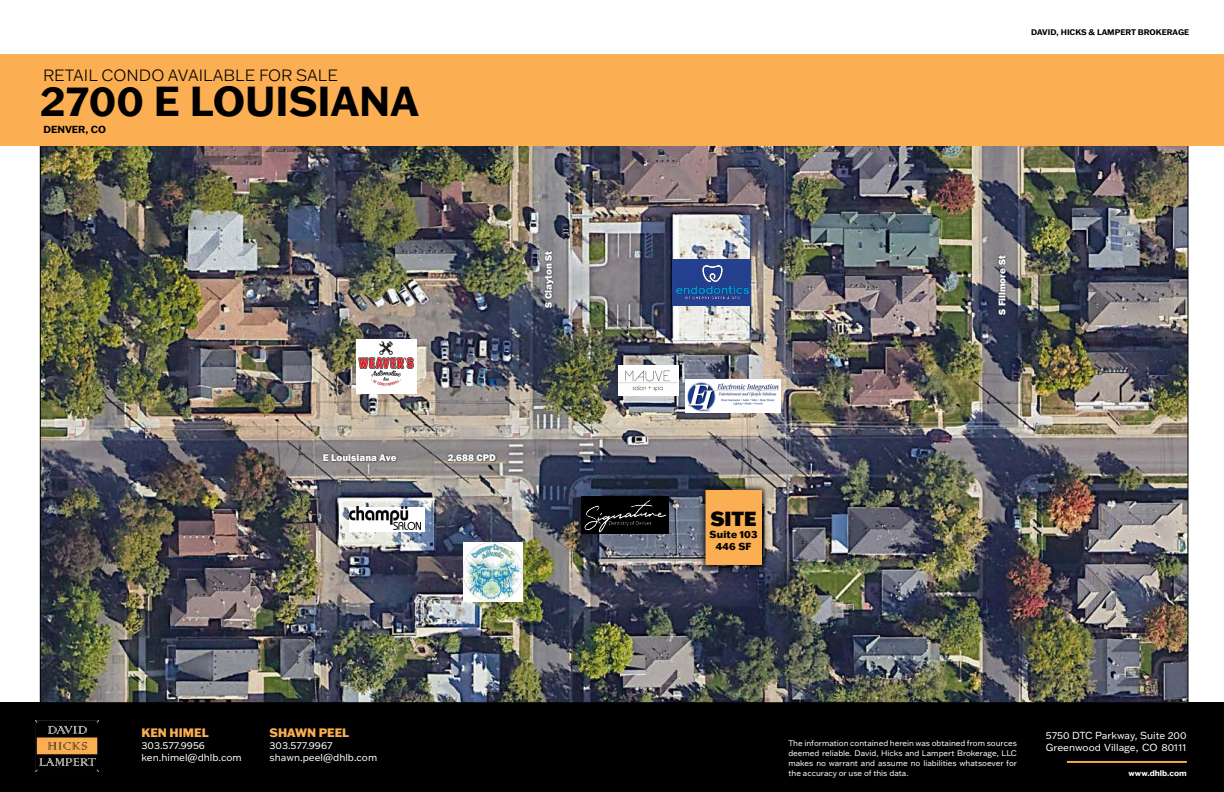
<style>
.page{position:relative;width:1224px;height:792px;background:#fff}
.page>*{position:absolute;margin:0;border:0;box-sizing:border-box;transform-origin:0 0}
.t1{font:700 41px "Franklin Gothic ATF";color:#000}
.t2{font:900 20px "Franklin Gothic ATF";color:#000}
.t3{font:300 16px "Franklin Gothic ATF";color:#000}
.t4{font:800 12px "Franklin Gothic ATF";color:#fbae52}
.t5{font:10px/12px "Franklin Gothic ATF";color:#fff}
.t6{font:800 10px "Franklin Gothic";color:#fff}
.t7{font:800 10px/12px "Franklin Gothic ATF";letter-spacing:.02em;color:#000;text-align:center}
.t8{font:700 10px "Franklin Gothic ATF";color:#000}
.t9{font:8px/10px "Franklin Gothic ATF";color:#fff;text-align:justify}
.t10{font:700 8px "Franklin Gothic ATF";color:#000}
.t11{font:700 8px "Franklin Gothic ATF";color:#fff}
</style>
<div class="page">
<div style="left:0;top:703px;width:1224px;height:89px;background:#000"></div>
<hr style="left:1067px;top:761px;width:120px;height:2px;background:#faa74a">
<img style="left:42px;top:147px;width:1144px;height:554px">
<div style="left:0;top:54px;width:1224px;height:91px;background:#fbae52"></div>
<img style="left:35px;top:720px;width:64px;height:51px">
<div style="left:446px;top:452px;width:52px;height:13px;background:#000;opacity:.75"></div>
<div style="left:321px;top:452px;width:77px;height:11px;background:#000;opacity:.75"></div>
<div style="left:543px;top:249px;width:12px;height:61px;background:#000;opacity:.75"></div>
<div style="left:997px;top:254px;width:10px;height:63px;background:#000;opacity:.75"></div>
<svg style="left:698px;top:483px;width:72px;height:89px;background:#5c5a5b"></svg>
<div style="left:706px;top:490px;width:56px;height:75px;background:#fbae52"></div>
<img style="left:463px;top:542px;width:59px;height:59px">
<div style="left:349px;top:507px;width:76px;height:25px;background:#fff"></div>
<img style="left:349px;top:507px;width:72px;height:22px">
<div style="left:357px;top:340px;width:60px;height:54px;background:#fff"></div>
<img style="left:358px;top:341px;width:56px;height:45px">
<div style="left:685px;top:379px;width:95px;height:34px;background:#fff"></div>
<img style="left:687px;top:382px;width:92px;height:30px">
<img style="left:618px;top:366px;width:61px;height:30px">
<div style="left:581px;top:496px;width:87px;height:38px;background:#000"></div>
<img style="left:584px;top:500px;width:82px;height:32px">
<div style="left:673px;top:259px;width:78px;height:47px;background:#25408f"></div>
<img style="left:677px;top:266px;width:71px;height:33px">
<h3 class="t3" style="left:43px;top:65px;width:296px">RETAIL CONDO AVAILABLE FOR SALE</h3>
<h1 class="t1" style="left:40px;top:74px;width:381px">2700 E LOUISIANA</h1>
<p class="t8" style="left:43px;top:122px;width:64px">DENVER, CO</p>
<p class="t10" style="left:1031px;top:27px;width:160px">DAVID, HICKS &amp; LAMPERT BROKERAGE</p>
<p class="t6" style="left:542px;top:308px;width:58px;rotate:-90deg">S Clayton St</p>
<p class="t6" style="left:996px;top:315px;width:61px;rotate:-90deg">S Fillmore St</p>
<p class="t6" style="left:323px;top:451px;width:75px">E Louisiana Ave</p>
<p class="t6" style="left:448px;top:451px;width:50px">2,688 CPD</p>
<h2 class="t2" style="left:710px;top:505px;width:48px">SITE</h2>
<p class="t7" style="left:710px;top:528px;width:49px">Suite 103<br>446 SF</p>
<h3 class="t4" style="left:270px;top:725px;width:81px">SHAWN PEEL</h3>
<p class="t5" style="left:270px;top:739px;width:109px">303.577.9967 shawn.peel@dhlb.com</p>
<h3 class="t4" style="left:142px;top:725px;width:69px">KEN HIMEL</h3>
<p class="t5" style="left:142px;top:739px;width:102px">303.577.9956 ken.himel@dhlb.com</p>
<p class="t5" style="left:1046px;top:729px;width:142px">5750 DTC Parkway, Suite 200<br>Greenwood Village, CO 80111</p>
<p class="t9" style="left:788px;top:738px;width:230px">The information contained herein was obtained from sources deemed reliable. David, Hicks and Lampert Brokerage, LLC makes no warrant and assume no liabilities whatsoever for the accuracy or use of this data.</p>
<p class="t11" style="left:1129px;top:768px;width:60px">www.dhlb.com</p>
</div>
